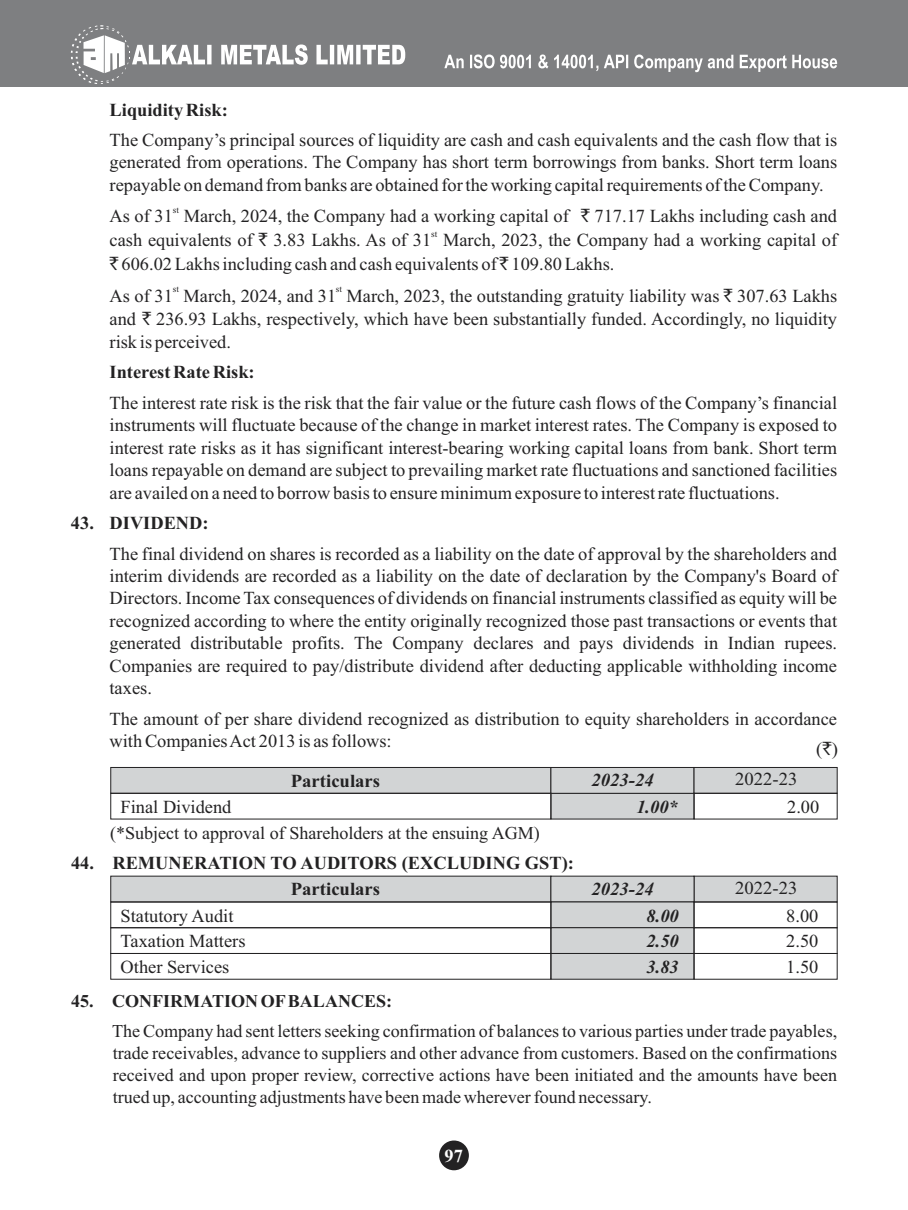
<style>
.page{position:relative;width:908px;height:1210px;background:#fff}
.page>*{position:absolute;margin:0;border:0;box-sizing:border-box;transform-origin:0 0}
.t1{font:18.38px/22.4px "Times New Roman";color:#232223}
.t2{font:700 18.38px "Times New Roman";color:#232223}
.t3{font:italic 700 18.38px "Times New Roman";color:#232223}
.t4{font:700 18.38px "Times New Roman";color:#fff}
.t5{font:18.03px/21.9px "Times New Roman";color:#232223}
.t6{font:9.1px "Times New Roman";color:#232223}
.s1{font-weight:700}
.s2{font-family:"Rupee Foradian"}
</style>
<div class="page">
<svg style="left:110px;top:875px;width:727px;height:105px"></svg>
<svg style="left:110px;top:766px;width:727px;height:54px"></svg>
<div style="left:693px;top:793px;width:144px;height:26px;border:1px solid #232223"></div>
<div style="left:110px;top:901px;width:441px;height:27px;border:1px solid #232223"></div>
<div style="left:110px;top:927px;width:441px;height:27px;border:1px solid #232223"></div>
<div style="left:110px;top:953px;width:441px;height:26px;border:1px solid #232223"></div>
<div style="left:693px;top:901px;width:144px;height:27px;border:1px solid #232223"></div>
<div style="left:693px;top:927px;width:144px;height:27px;border:1px solid #232223"></div>
<div style="left:693px;top:953px;width:144px;height:26px;border:1px solid #232223"></div>
<div style="left:0;top:0;width:907px;height:86px;background:#7e7f81"></div>
<svg style="left:444px;top:54px;width:392px;height:18px"></svg>
<svg style="left:71px;top:25px;width:334px;height:59px"></svg>
<div style="left:439px;top:1140px;width:29px;height:30px;background:#232223;border-radius:50%"></div>
<p class="t1" style="left:110px;top:96px;width:728px;line-height:30.4px"><span class="s1">Liquidity Risk:<br></span>The Company’s principal sources of liquidity are cash and cash equivalents and the cash flow that is</p>
<p class="t1" style="left:110px;top:153px;width:728px">generated from operations. The Company has short term borrowings from banks. Short term loans repayable on demand from banks are obtained for the working capital requirements of the Company.</p>
<p class="t6" style="left:173px;top:207px;width:8px">st</p>
<p class="t1" style="left:110px;top:207px;width:728px">As of 31 March, 2024, the Company had a working capital of <span class="s2">`</span> 717.17 Lakhs including cash and</p>
<p class="t6" style="left:431px;top:230px;width:8px">st</p>
<p class="t1" style="left:110px;top:230px;width:728px;line-height:23.4px">cash equivalents of <span class="s2">`</span> 3.83 Lakhs. As of 31 March, 2023, the Company had a working capital of <span class="s2">`</span> 606.02 Lakhs including cash and cash equivalents of <span class="s2">`</span> 109.80 Lakhs.</p>
<p class="t6" style="left:173px;top:286px;width:8px">st</p>
<p class="t6" style="left:336px;top:286px;width:8px">st</p>
<p class="t1" style="left:109px;top:286px;width:729px;line-height:23.1px;text-align:justify">As of 31 March, 2024, and 31 March, 2023, the outstanding gratuity liability was <span class="s2">`</span> 307.63 Lakhs and <span class="s2">`</span> 236.93 Lakhs, respectively, which have been substantially funded. Accordingly, no liquidity risk is perceived.</p>
<p class="t1" style="left:109px;top:359px;width:728px;line-height:30.4px"><span class="s1">Interest Rate Risk:<br></span>The interest rate risk is the risk that the fair value or the future cash flows of the Company’s financial</p>
<p class="t1" style="left:109px;top:416px;width:728px;text-align:justify">instruments will fluctuate because of the change in market interest rates. The Company is exposed to interest rate risks as it has significant interest-bearing working capital loans from bank. Short term loans repayable on demand are subject to prevailing market rate fluctuations and sanctioned facilities are availed on a need to borrow basis to ensure minimum exposure to interest rate fluctuations.</p>
<p class="t1" style="left:109px;top:509px;width:728px;line-height:30.4px;text-indent:-39px"><span class="s1">43. DIVIDEND:<br></span>The final dividend on shares is recorded as a liability on the date of approval by the shareholders and</p>
<p class="t1" style="left:109px;top:566px;width:728px;text-align:justify">interim dividends are recorded as a liability on the date of declaration by the Company's Board of Directors. Income Tax consequences of dividends on financial instruments classified as equity will be recognized according to where the entity originally recognized those past transactions or events that generated distributable profits. The Company declares and pays dividends in Indian rupees.<br>Companies are required to pay/distribute dividend after deducting applicable withholding income taxes.</p>
<p class="t1" style="left:109px;top:709px;width:728px">The amount of per share dividend recognized as distribution to equity shareholders in accordance with Companies Act 2013 is as follows:</p>
<p class="t1" style="left:815px;top:740px;width:23px">(<span class="s2">`</span>)</p>
<p class="t2" style="left:291px;top:774px;width:91px">Particulars</p>
<p class="t3" style="left:591px;top:774px;width:64px">2023-24</p>
<p class="t1" style="left:735px;top:769px;width:64px">2022-23</p>
<p class="t1" style="left:121px;top:797px;width:112px">Final Dividend</p>
<p class="t3" style="left:636px;top:800px;width:43px">1.00*</p>
<p class="t1" style="left:786px;top:797px;width:34px">2.00</p>
<p class="t5" style="left:110px;top:824px;width:431px">(*Subject to approval of Shareholders at the ensuing AGM)</p>
<p class="t2" style="left:71px;top:856px;width:504px">44. REMUNERATION TO AUDITORS (EXCLUDING GST):</p>
<p class="t1" style="left:121px;top:906px;width:114px">Statutory Audit</p>
<p class="t3" style="left:646px;top:909px;width:34px">8.00</p>
<p class="t1" style="left:786px;top:906px;width:34px">8.00</p>
<p class="t1" style="left:121px;top:931px;width:126px">Taxation Matters</p>
<p class="t3" style="left:646px;top:934px;width:34px">2.50</p>
<p class="t1" style="left:786px;top:931px;width:34px">2.50</p>
<p class="t1" style="left:121px;top:957px;width:110px">Other Services</p>
<p class="t3" style="left:646px;top:960px;width:34px">3.83</p>
<p class="t1" style="left:786px;top:957px;width:34px">1.50</p>
<p class="t2" style="left:291px;top:883px;width:91px">Particulars</p>
<p class="t3" style="left:591px;top:882px;width:64px">2023-24</p>
<p class="t1" style="left:735px;top:878px;width:64px">2022-23</p>
<p class="t5" style="left:112px;top:988px;width:726px;line-height:29.9px;text-indent:-41px"><span class="s1">45. CONFIRMATION OFBALANCES:<br></span>The Company had sent letters seeking confirmation of balances to various parties under trade payables,</p>
<p class="t5" style="left:113px;top:1043px;width:725px;text-align:justify">trade receivables, advance to suppliers and other advance from customers. Based on the confirmations received and upon proper review, corrective actions have been initiated and the amounts have been trued up, accounting adjustments have been made wherever found necessary.</p>
<p class="t4" style="left:444px;top:1149px;width:20px">97</p>
</div>
